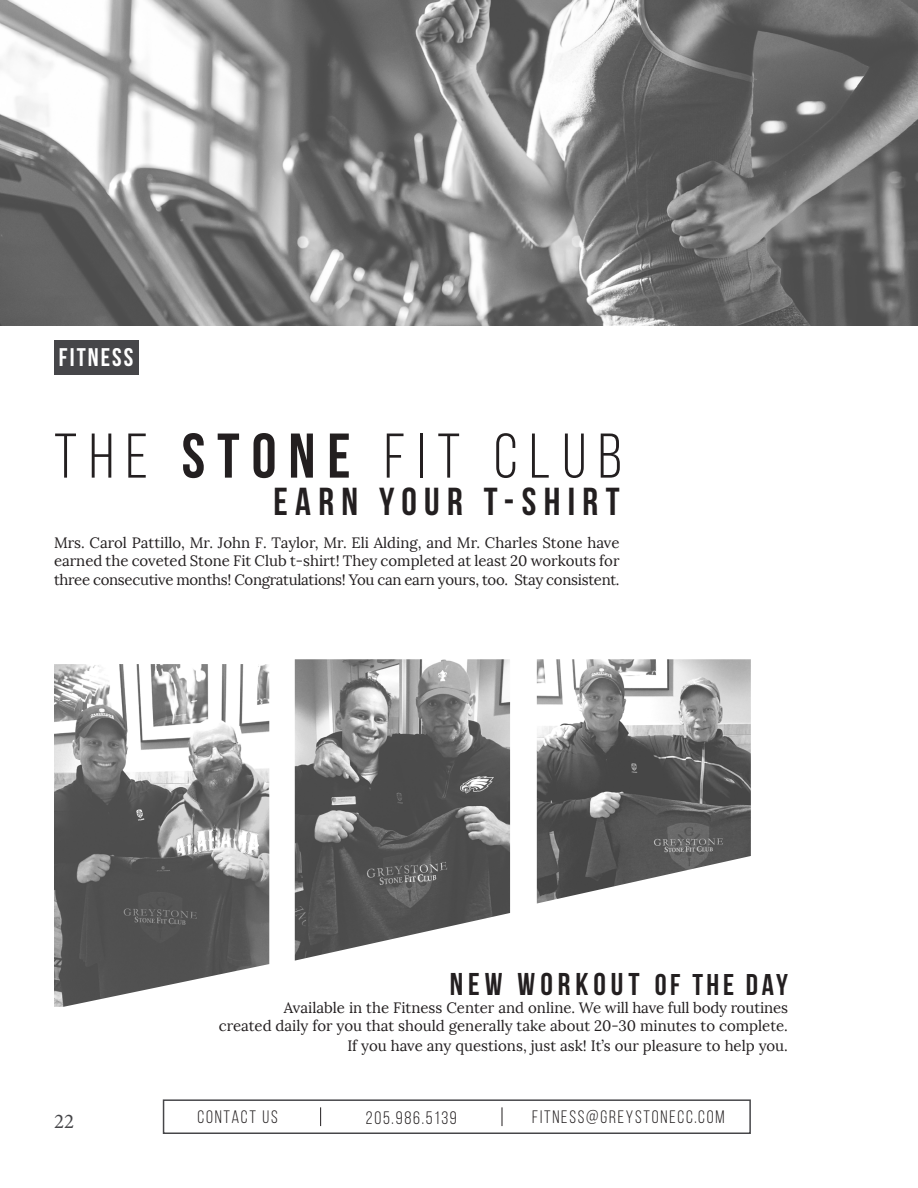
<style>
.page{position:relative;width:918px;height:1188px;background:#fff}
.page>*{position:absolute;margin:0;border:0;box-sizing:border-box;transform-origin:0 0}
.t1{font:63px "Bebas Neue";letter-spacing:.19em;color:#231f20}
.t2{font:39px "Bebas Neue";letter-spacing:.19em;color:#231f20}
.t3{font:31.5px "Bebas Neue";letter-spacing:.16em;color:#231f20}
.t4{font:25.5px "Bebas Neue";letter-spacing:.08em;color:#fff}
.t5{font:21px "Minion Pro";color:#464649}
.t6{font:18px "Bebas Neue";letter-spacing:.1em;color:#231f20}
.t7{font:15px/18px "Lora";color:#231f20}
.t8{font:15px "Lora";letter-spacing:-.02em;color:#231f20}
.s1{font-style:inherit}
.s2{font-size:30px}
</style>
<div class="page">
<img style="left:0;top:0;width:918px;height:325px">
<img style="left:295px;top:659px;width:215px;height:302px">
<img style="left:54px;top:664px;width:215px;height:343px">
<img style="left:537px;top:659px;width:214px;height:245px">
<div style="left:54px;top:340px;width:84px;height:35px;background:#464649"></div>
<div style="left:163px;top:1099px;width:588px;height:35px;background:#fff;border:2px solid #464649"></div>
<svg style="left:320px;top:1107px;width:1px;height:19px"></svg>
<svg style="left:502px;top:1107px;width:1px;height:19px"></svg>
<p class="t4" style="left:59px;top:343px;width:76px">FITNESS</p>
<p class="t1" style="left:54px;top:422px;width:570px">THE <span class="s1">STONE</span> FIT CLUB</p>
<p class="t2" style="left:274px;top:480px;width:348px">EARN YOUR T-SHIRT</p>
<p class="t7" style="left:54px;top:533px;width:567px">Mrs. Carol Pattillo, Mr. John F. Taylor, Mr. Eli Alding, and Mr. Charles Stone have earned the coveted Stone Fit Club t-shirt! They completed at least 20 workouts for</p>
<p class="t8" style="left:54px;top:571px;width:567px">three consecutive months! Congratulations! You can earn yours, too. Stay consistent.</p>
<h3 class="t5" style="left:54px;top:1107px;width:22px">22</h3>
<p class="t3" style="left:450px;top:966px;width:340px">NEW WORKOUT <span class="s2">OF THE DAY</span></p>
<p class="t7" style="left:219px;top:998px;width:571px;text-align:right">Available in the Fitness Center and online. We will have full body routines<br>created daily for you that should generally take about 20-30 minutes to complete.</p>
<p class="t7" style="left:347px;top:1036px;width:442px">If you have any questions, just ask! It’s our pleasure to help you.</p>
<p class="t6" style="left:198px;top:1108px;width:82px">CONTACT US</p>
<p class="t6" style="left:366px;top:1108px;width:93px">205.986.5139</p>
<p class="t6" style="left:532px;top:1108px;width:194px">FITNESS@GREYSTONECC.COM</p>
</div>
